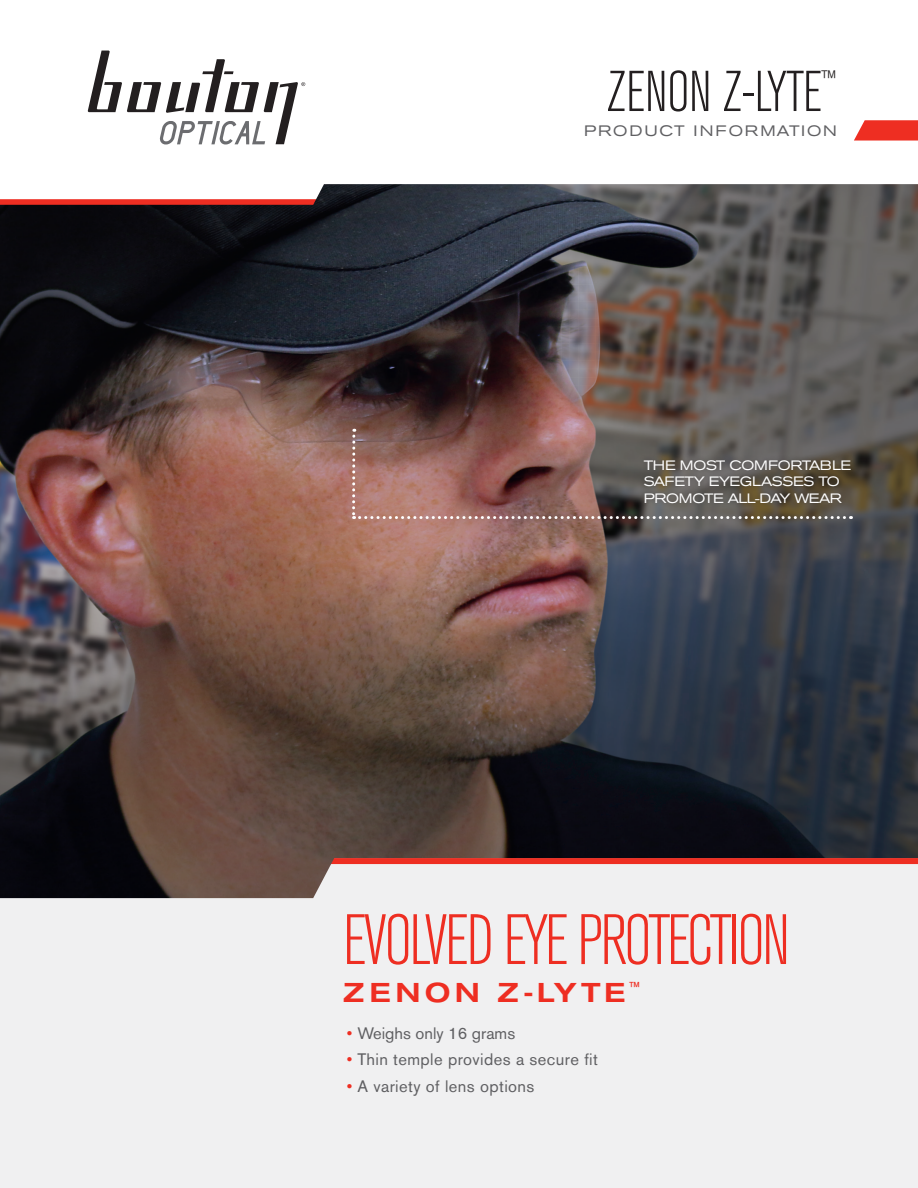
<style>
.page{position:relative;width:918px;height:1188px;background:#fff}
.page>*{position:absolute;margin:0;border:0;box-sizing:border-box;transform-origin:0 0}
.t1{font:300 condensed 70.5px "Akzidenz Grotesk BE";letter-spacing:-.05em;color:#ee2e22}
.t2{font:300 condensed 57px "Akzidenz Grotesk BE";letter-spacing:-.01em;color:#231f20}
.t3{font:500 expanded 27px "Akzidenz Grotesk BE";letter-spacing:.15em;color:#ee2e22}
.t4{font:300 condensed 23.55px "Akzidenz Grotesk BE";color:#231f20}
.t5{font:16.5px "Akzidenz Grotesk BE";letter-spacing:.025em;color:#5f5f62}
.t6{font:16.5px "Akzidenz Grotesk BE";color:#5f5f62}
.t7{font:expanded 15px "Akzidenz Grotesk BE";letter-spacing:.12em;color:#5f5f62}
.t8{font:expanded 13.5px/16.5px "Akzidenz Grotesk BE";letter-spacing:-.02em;color:#fff}
.s1{color:#ee2e22}
</style>
<div class="page">
<div style="left:0;top:815px;width:918px;height:373px;background:#f0f0f1"></div>
<img style="left:0;top:184px;width:918px;height:714px">
<svg style="left:88px;top:51px;width:217px;height:94px"></svg>
<svg style="left:854px;top:120px;width:64px;height:21px"></svg>
<svg style="left:352px;top:429px;width:500px;height:90px;background:#83635e"></svg>
<div style="left:639px;top:454px;width:217px;height:53px;background:#231f20;opacity:.42"></div>
<p class="t2" style="left:606px;top:61px;width:217px">ZENON Z-LYTE</p>
<p class="t4" style="left:821px;top:66px;width:18px">™</p>
<p class="t7" style="left:584px;top:122px;width:254px">PRODUCT INFORMATION</p>
<p class="t8" style="left:644px;top:457px;width:209px">THE MOST COMFORTABLE<br>SAFETY EYEGLASSES TO<br>PROMOTE ALL-DAY WEAR</p>
<p class="t1" style="left:343px;top:902px;width:449px">EVOLVED EYE PROTECTION</p>
<p class="t3" style="left:343px;top:977px;width:299px">ZENON Z-LYTE<sup>™</sup></p>
<p class="t6" style="left:347px;top:1023px;width:170px"><span class="s1">•</span> Weighs only 16 grams</p>
<p class="t5" style="left:347px;top:1050px;width:253px"><span class="s1">•</span> Thin temple provides a secure fit</p>
<p class="t5" style="left:347px;top:1076px;width:189px"><span class="s1">•</span> A variety of lens options</p>
</div>
